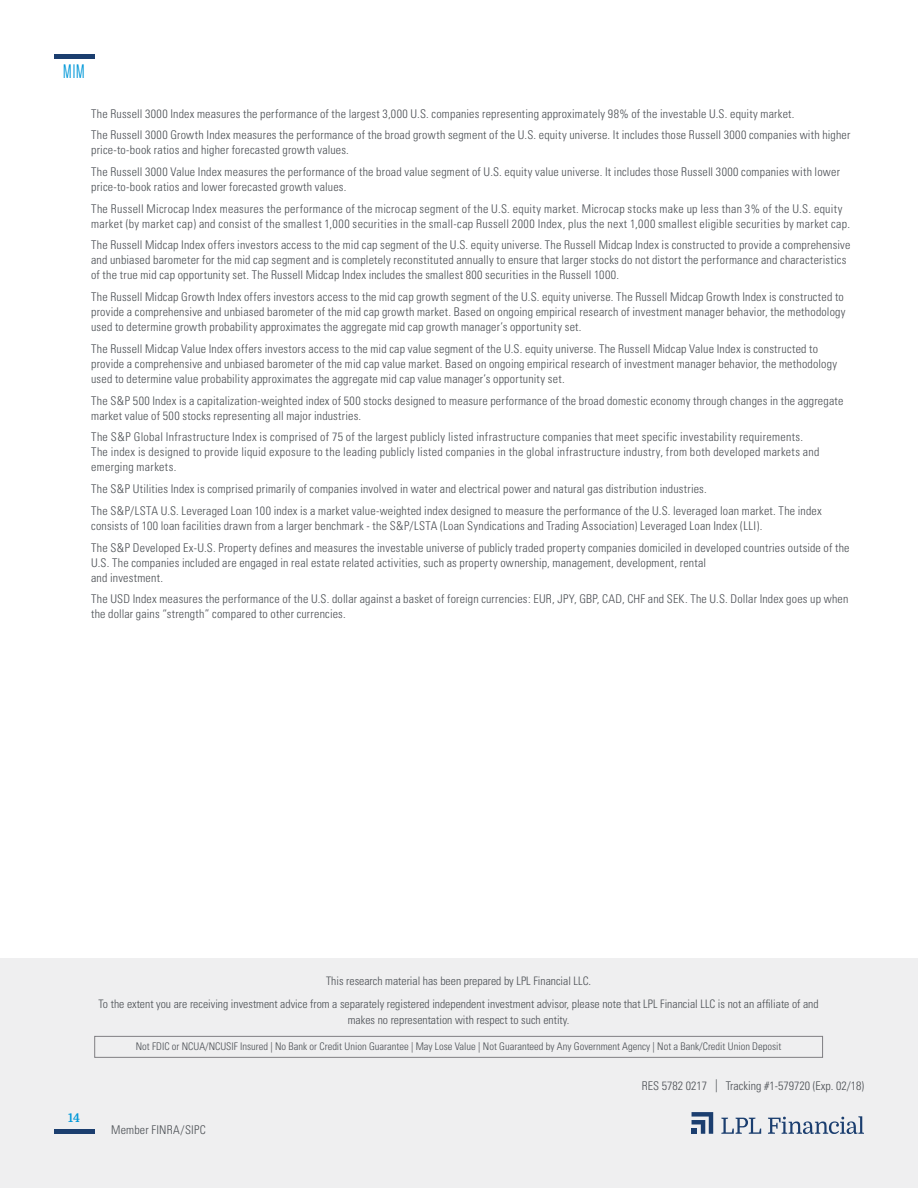
<style>
.page{position:relative;width:918px;height:1188px;background:#fff}
.page>*{position:absolute;margin:0;border:0;box-sizing:border-box;transform-origin:0 0}
.t1{font:19.5px "Tungsten Narrow";color:#0098d8}
.t2{font:300 condensed 12px/15px "Univers";letter-spacing:.02em;color:#4b4f54}
.t3{font:300 condensed 12px "Univers";color:#4b4f54}
.t4{font:700 12px "Domine";color:#0098d8}
.t5{font:300 condensed 11.7px/22.8px "Univers";color:#4b4f54;text-align:center}
.t6{font:300 condensed 10.5px "Univers";color:#4b4f54}
.s1{font-size:12.9px}
</style>
<div class="page">
<div style="left:0;top:958px;width:918px;height:230px;background:#efeff0"></div>
<div style="left:94px;top:1036px;width:729px;height:22px;border:1px solid #807f83"></div>
<hr style="left:54px;top:1130px;width:40px;height:4px;background:#1b3e6f">
<hr style="left:54px;top:54px;width:40px;height:4px;background:#1b3e6f">
<svg style="left:692px;top:1112px;width:21px;height:22px"></svg>
<svg style="left:721px;top:1118px;width:40px;height:16px"></svg>
<svg style="left:768px;top:1116px;width:96px;height:18px"></svg>
<h1 class="t1" style="left:63px;top:62px;width:23px">MIM</h1>
<p class="t2" style="left:91px;top:102px;width:761px;line-height:21.8px">The Russell 3000 Index measures the performance of the largest 3,000 U.S. companies representing approximately 98% of the investable U.S. equity market.<br>The Russell 3000 Growth Index measures the performance of the broad growth segment of the U.S. equity universe. It includes those Russell 3000 companies with higher</p>
<p class="t2" style="left:91px;top:139px;width:750px;line-height:21.8px">price-to-book ratios and higher forecasted growth values.<br>The Russell 3000 Value Index measures the performance of the broad value segment of U.S. equity value universe. It includes those Russell 3000 companies with lower</p>
<p class="t2" style="left:91px;top:176px;width:753px;line-height:21.8px">price-to-book ratios and lower forecasted growth values.<br>The Russell Microcap Index measures the performance of the microcap segment of the U.S. equity market. Microcap stocks make up less than 3% of the U.S. equity</p>
<p class="t2" style="left:91px;top:213px;width:761px;line-height:21.8px">market (by market cap) and consist of the smallest 1,000 securities in the small-cap Russell 2000 Index, plus the next 1,000 smallest eligible securities by market cap.<br>The Russell Midcap Index offers investors access to the mid cap segment of the U.S. equity universe. The Russell Midcap Index is constructed to provide a comprehensive</p>
<p class="t2" style="left:91px;top:253px;width:757px">and unbiased barometer for the mid cap segment and is completely reconstituted annually to ensure that larger stocks do not distort the performance and characteristics of the true mid cap opportunity set. The Russell Midcap Index includes the smallest 800 securities in the Russell 1000.</p>
<p class="t2" style="left:91px;top:290px;width:756px">The Russell Midcap Growth Index offers investors access to the mid cap growth segment of the U.S. equity universe. The Russell Midcap Growth Index is constructed to provide a comprehensive and unbiased barometer of the mid cap growth market. Based on ongoing empirical research of investment manager behavior, the methodology used to determine growth probability approximates the aggregate mid cap growth manager’s opportunity set.</p>
<p class="t2" style="left:91px;top:341px;width:748px">The Russell Midcap Value Index offers investors access to the mid cap value segment of the U.S. equity universe. The Russell Midcap Value Index is constructed to provide a comprehensive and unbiased barometer of the mid cap value market. Based on ongoing empirical research of investment manager behavior, the methodology used to determine value probability approximates the aggregate mid cap value manager’s opportunity set.</p>
<p class="t2" style="left:91px;top:393px;width:754px">The S&amp;P 500 Index is a capitalization-weighted index of 500 stocks designed to measure performance of the broad domestic economy through changes in the aggregate market value of 500 stocks representing all major industries.</p>
<p class="t2" style="left:91px;top:430px;width:730px">The S&amp;P Global Infrastructure Index is comprised of 75 of the largest publicly listed infrastructure companies that meet specific investability requirements.<br>The index is designed to provide liquid exposure to the leading publicly listed companies in the global infrastructure industry, from both developed markets and emerging markets.</p>
<p class="t2" style="left:91px;top:478px;width:732px;line-height:21.8px">The S&amp;P Utilities Index is comprised primarily of companies involved in water and electrical power and natural gas distribution industries.<br>The S&amp;P/LSTA U.S. Leveraged Loan 100 index is a market value-weighted index designed to measure the performance of the U.S. leveraged loan market. The index</p>
<p class="t2" style="left:91px;top:515px;width:760px;line-height:21.8px">consists of 100 loan facilities drawn from a larger benchmark - the S&amp;P/LSTA (Loan Syndications and Trading Association) Leveraged Loan Index (LLI).<br>The S&amp;P Developed Ex-U.S. Property defines and measures the investable universe of publicly traded property companies domiciled in developed countries outside of the</p>
<p class="t2" style="left:91px;top:555px;width:617px">U.S. The companies included are engaged in real estate related activities, such as property ownership, management, development, rental and investment.</p>
<p class="t2" style="left:91px;top:592px;width:759px">The USD Index measures the performance of the U.S. dollar against a basket of foreign currencies: EUR, JPY, GBP, CAD, CHF and SEK. The U.S. Dollar Index goes up when the dollar gains “strength” compared to other currencies.</p>
<p class="t5" style="left:99px;top:969px;width:722px">This research material has been prepared by LPL Financial LLC.<br>To the extent you are receiving investment advice from a separately registered independent investment advisor, please note that LPL Financial LLC is not an affiliate of and</p>
<p class="t5" style="left:348px;top:1008px;width:223px">makes no representation with respect to such entity.</p>
<p class="t6" style="left:136px;top:1040px;width:647px">Not FDIC or NCUA/NCUSIF Insured | No Bank or Credit Union Guarantee | May Lose Value | Not Guaranteed by Any Government Agency | Not a Bank/Credit Union Deposit</p>
<p class="t4" style="left:68px;top:1111px;width:13px">14</p>
<p class="t2" style="left:111px;top:1122px;width:96px">Member FINRA/SIPC</p>
<p class="t3" style="left:642px;top:1079px;width:224px">RES 5782 0217 <span class="s1">|</span> Tracking #1-579720 (Exp. 02/18)</p>
</div>
